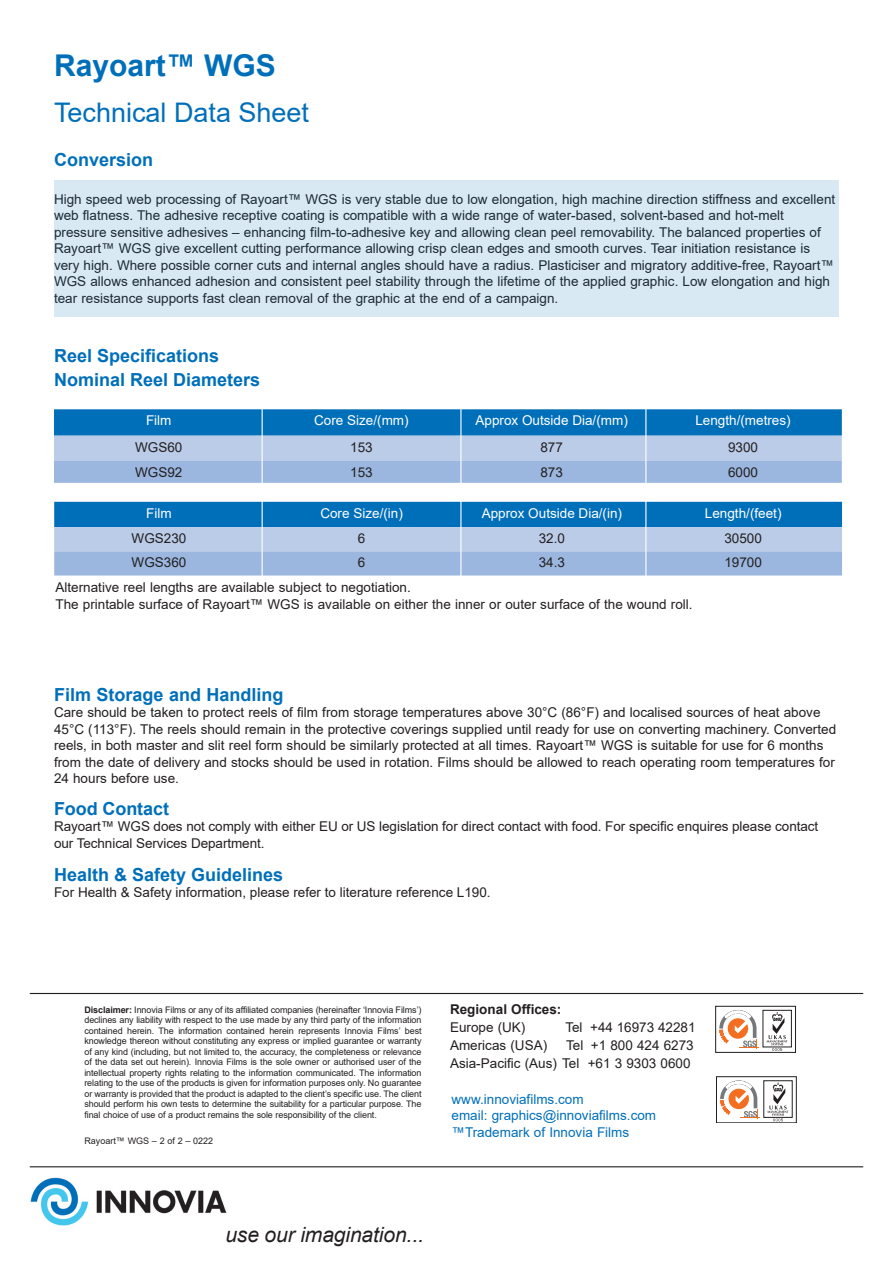
<style>
.page{position:relative;width:893px;height:1263px;background:#fff}
.page>*{position:absolute;margin:0;border:0;box-sizing:border-box;transform-origin:0 0}
.t1{font:700 30px "Arial";color:#006fba}
.t2{font:27px "Arial";color:#006fba}
.t3{font:italic 21px "Arial";letter-spacing:-.005em;color:#231f20}
.t4{font:700 18px/24px "Arial";color:#006fba}
.t5{font:13.5px/16.5px "Arial";color:#231f20}
.t6{font:13.5px "Arial";color:#fff}
.t7{font:13.5px/16.5px "Arial";color:#006fba}
.t8{font:700 13.5px "Arial";color:#231f20}
.t9{font:9px/10.5px "Arial";letter-spacing:-.01em;color:#231f20;text-align:justify}
.s1{font-weight:700}
</style>
<div class="page">
<div style="left:715px;top:1006px;width:81px;height:46px;background:#fff;border:1px solid #231f20"></div>
<svg style="left:719px;top:1010px;width:40px;height:39px"></svg>
<div style="left:763px;top:1010px;width:29px;height:37px;border:1px solid #231f20"></div>
<svg style="left:767px;top:1012px;width:20px;height:39px"></svg>
<div style="left:716px;top:1076px;width:80px;height:47px;border:1px solid #231f20"></div>
<svg style="left:720px;top:1080px;width:40px;height:39px"></svg>
<svg style="left:767px;top:1082px;width:21px;height:39px"></svg>
<hr style="left:30px;top:993px;width:833px;height:1px;background:#231f20">
<hr style="left:30px;top:1166px;width:833px;height:1px;background:#231f20">
<img style="left:30px;top:1177px;width:197px;height:49px">
<svg style="left:54px;top:409px;width:788px;height:74px;background:#70a5d5"></svg>
<svg style="left:54px;top:502px;width:788px;height:73px;background:#70a5d5"></svg>
<hr style="left:645px;top:407px;width:1px;height:183px;background:#fff">
<hr style="left:460px;top:409px;width:1px;height:183px;background:#fff">
<hr style="left:262px;top:409px;width:1px;height:183px;background:#fff">
<div style="left:54px;top:181px;width:785px;height:136px;background:#d9e9f4"></div>
<h1 class="t1" style="left:54px;top:44px;width:223px">Rayoart™ WGS</h1>
<h2 class="t2" style="left:54px;top:94px;width:257px">Technical Data Sheet</h2>
<h3 class="t4" style="left:54px;top:148px;width:101px">Conversion</h3>
<p class="t5" style="left:54px;top:191px;width:783px">High speed web processing of Rayoart™ WGS is very stable due to low elongation, high machine direction stiffness and excellent web flatness. The adhesive receptive coating is compatible with a wide range of water-based, solvent-based and hot-melt pressure sensitive adhesives – enhancing film-to-adhesive key and allowing clean peel removability. The balanced properties of Rayoart™ WGS give excellent cutting performance allowing crisp clean edges and smooth curves. Tear initiation resistance is very high. Where possible corner cuts and internal angles should have a radius. Plasticiser and migratory additive-free, Rayoart™ WGS allows enhanced adhesion and consistent peel stability through the lifetime of the applied graphic. Low elongation and high tear resistance supports fast clean removal of the graphic at the end of a campaign.</p>
<h3 class="t4" style="left:54px;top:344px;width:208px">Reel Specifications<br>Nominal Reel Diameters</h3>
<p class="t6" style="left:146px;top:411px;width:27px">Film</p>
<p class="t6" style="left:314px;top:411px;width:96px">Core Size/(mm)</p>
<p class="t6" style="left:476px;top:411px;width:154px">Approx Outside Dia/(mm)</p>
<p class="t6" style="left:695px;top:411px;width:97px">Length/(metres)</p>
<p class="t5" style="left:135px;top:438px;width:49px">WGS60</p>
<p class="t5" style="left:350px;top:438px;width:24px">153</p>
<p class="t5" style="left:540px;top:438px;width:24px">877</p>
<p class="t5" style="left:728px;top:438px;width:32px">9300</p>
<p class="t5" style="left:135px;top:464px;width:49px">WGS92</p>
<p class="t5" style="left:350px;top:464px;width:24px">153</p>
<p class="t5" style="left:540px;top:464px;width:24px">873</p>
<p class="t5" style="left:728px;top:464px;width:32px">6000</p>
<p class="t6" style="left:146px;top:504px;width:27px">Film</p>
<p class="t6" style="left:320px;top:504px;width:84px">Core Size/(in)</p>
<p class="t6" style="left:482px;top:504px;width:142px">Approx Outside Dia/(in)</p>
<p class="t6" style="left:705px;top:504px;width:78px">Length/(feet)</p>
<p class="t5" style="left:132px;top:530px;width:56px">WGS230</p>
<p class="t5" style="left:358px;top:530px;width:9px">6</p>
<p class="t5" style="left:539px;top:530px;width:28px">32.0</p>
<p class="t5" style="left:724px;top:530px;width:39px">30500</p>
<p class="t5" style="left:132px;top:554px;width:56px">WGS360</p>
<p class="t5" style="left:358px;top:554px;width:9px">6</p>
<p class="t5" style="left:539px;top:554px;width:28px">34.3</p>
<p class="t5" style="left:724px;top:554px;width:39px">19700</p>
<p class="t5" style="left:56px;top:579px;width:639px">Alternative reel lengths are available subject to negotiation.<br>The printable surface of Rayoart™ WGS is available on either the inner or outer surface of the wound roll.</p>
<h3 class="t4" style="left:54px;top:683px;width:231px">Film Storage and Handling</h3>
<p class="t5" style="left:54px;top:704px;width:784px">Care should be taken to protect reels of film from storage temperatures above 30°C (86°F) and localised sources of heat above 45°C (113°F). The reels should remain in the protective coverings supplied until ready for use on converting machinery. Converted reels, in both master and slit reel form should be similarly protected at all times. Rayoart™ WGS is suitable for use for 6 months from the date of delivery and stocks should be used in rotation. Films should be allowed to reach operating room temperatures for 24 hours before use.</p>
<h3 class="t4" style="left:54px;top:797px;width:117px">Food Contact</h3>
<p class="t5" style="left:54px;top:818px;width:766px">Rayoart™ WGS does not comply with either EU or US legislation for direct contact with food. For specific enquires please contact our Technical Services Department.</p>
<h3 class="t4" style="left:54px;top:863px;width:231px">Health &amp; Safety Guidelines</h3>
<p class="t5" style="left:54px;top:884px;width:438px">For Health &amp; Safety information, please refer to literature reference L190.</p>
<p class="t9" style="left:84px;top:1004px;width:339px"><span class="s1">Disclaimer:</span> Innovia Films or any of its affiliated companies (hereinafter ‘Innovia Films’) declines any liability with respect to the use made by any third party of the information contained herein. The information contained herein represents Innovia Films’ best knowledge thereon without constituting any express or implied guarantee or warranty of any kind (including, but not limited to, the accuracy, the completeness or relevance of the data set out herein). Innovia Films is the sole owner or authorised user of the intellectual property rights relating to the information communicated. The information relating to the use of the products is given for information purposes only. No guarantee or warranty is provided that the product is adapted to the client’s specific use. The client should perform his own tests to determine the suitability for a particular purpose. The final choice of use of a product remains the sole responsibility of the client.</p>
<p class="t9" style="left:84px;top:1135px;width:130px">Rayoart™ WGS – 2 of 2 – 0222</p>
<p class="t8" style="left:450px;top:1000px;width:113px">Regional Offices:</p>
<p class="t5" style="left:450px;top:1019px;width:77px">Europe (UK)</p>
<p class="t5" style="left:565px;top:1019px;width:132px">Tel +44 16973 42281</p>
<p class="t5" style="left:450px;top:1037px;width:99px">Americas (USA)</p>
<p class="t5" style="left:450px;top:1036px;width:245px;line-height:18px;text-align:right">Tel +1 800 424 6273<br>Asia-Pacific (Aus) Tel +61 3 9303 0600</p>
<p class="t7" style="left:452px;top:1090px;width:206px">www.innoviafilms.com<br>email: graphics@innoviafilms.com ™Trademark of Innovia Films</p>
<h3 class="t3" style="left:225px;top:1220px;width:200px">use our imagination...</h3>
</div>
